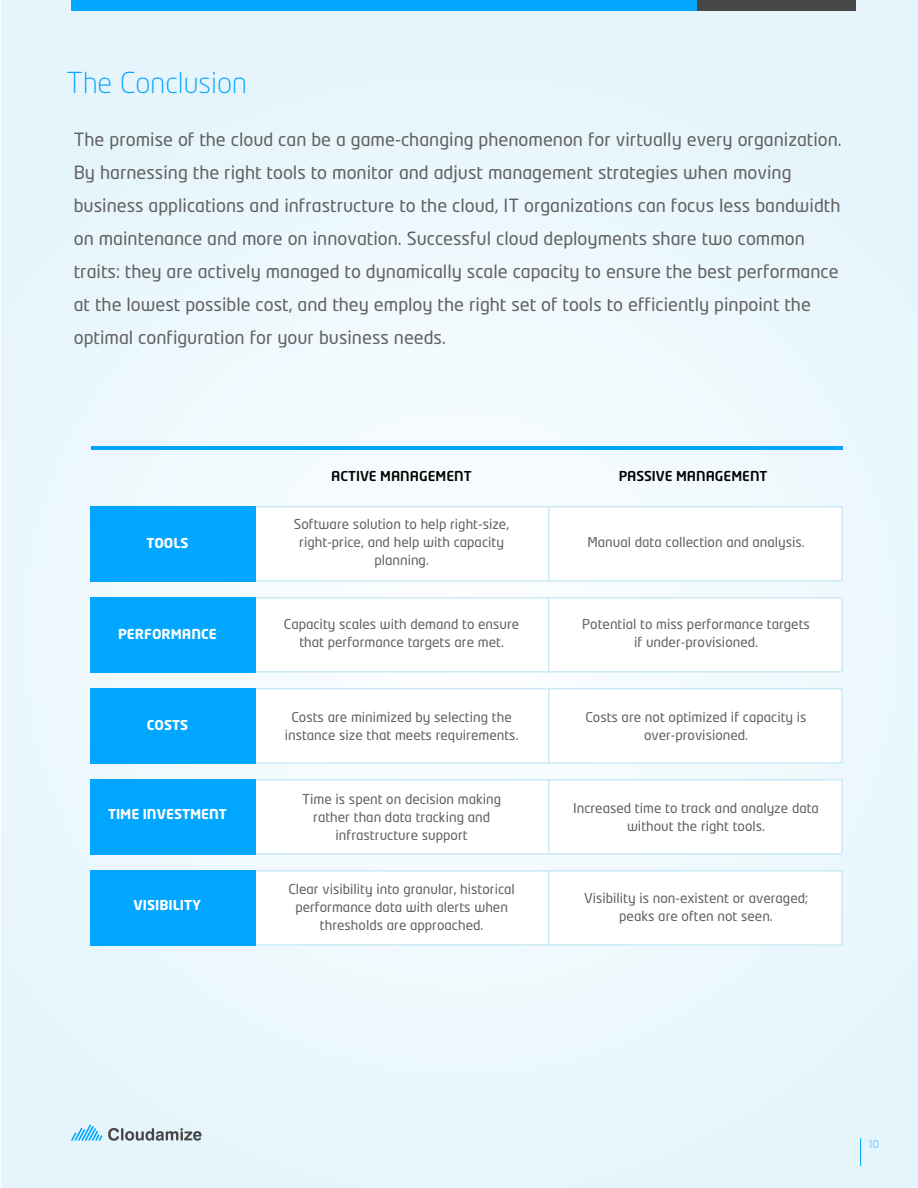
<style>
.page{position:relative;width:918px;height:1188px;background:#fff}
.page>*{position:absolute;margin:0;border:0;box-sizing:border-box;transform-origin:0 0}
.t1{font:300 28.5px "Neo Tech";color:#00a6ff}
.t2{font:18px/33px "Neo Tech";color:#626060}
.t3{font:13.5px/18px "Neo Tech";color:#626060;text-align:center}
.t4{font:700 13.5px "Neo Tech";color:#fff}
.t5{font:500 13.5px "Neo Tech";color:#000}
.t6{font:300 10.5px "Neo Tech";color:#00a6ff}
</style>
<div class="page">
<div style="left:2px;top:0;width:916px;height:1188px;background:#eaf7fc"></div>
<div style="left:71px;top:0;width:767px;height:10px;background:#00a6ff"></div>
<div style="left:697px;top:0;width:158px;height:10px;background:#474747"></div>
<svg style="left:108px;top:1128px;width:94px;height:13px"></svg>
<svg style="left:71px;top:1124px;width:31px;height:17px"></svg>
<svg style="left:860px;top:1138px;width:1px;height:28px"></svg>
<hr style="left:91px;top:446px;width:752px;height:4px;background:#00a6ff">
<div style="left:90px;top:506px;width:753px;height:76px;background:#fff;border:2px solid #caebf5"></div>
<div style="left:90px;top:597px;width:753px;height:76px;background:#fff;border:2px solid #caebf5"></div>
<div style="left:90px;top:506px;width:166px;height:76px;background:#00a6ff"></div>
<div style="left:90px;top:597px;width:166px;height:76px;background:#00a6ff"></div>
<hr style="left:548px;top:506px;width:1px;height:76px;background:#caebf5">
<hr style="left:548px;top:597px;width:1px;height:76px;background:#caebf5">
<div style="left:90px;top:688px;width:753px;height:76px;background:#fff;border:2px solid #caebf5"></div>
<div style="left:90px;top:688px;width:166px;height:76px;background:#00a6ff"></div>
<hr style="left:548px;top:688px;width:1px;height:76px;background:#caebf5">
<div style="left:90px;top:779px;width:753px;height:76px;background:#fff;border:2px solid #caebf5"></div>
<div style="left:90px;top:779px;width:166px;height:76px;background:#00a6ff"></div>
<hr style="left:548px;top:779px;width:1px;height:76px;background:#caebf5">
<div style="left:90px;top:870px;width:753px;height:76px;background:#fff;border:2px solid #caebf5"></div>
<div style="left:90px;top:870px;width:166px;height:76px;background:#00a6ff"></div>
<hr style="left:548px;top:870px;width:1px;height:76px;background:#caebf5">
<h1 class="t1" style="left:67px;top:72px;width:182px">The Conclusion</h1>
<p class="t2" style="left:74px;top:123px;width:770px">The promise of the cloud can be a game-changing phenomenon for virtually every organization.<br>By harnessing the right tools to monitor and adjust management strategies when moving business applications and infrastructure to the cloud, IT organizations can focus less bandwidth on maintenance and more on innovation. Successful cloud deployments share two common traits: they are actively managed to dynamically scale capacity to ensure the best performance at the lowest possible cost, and they employ the right set of tools to efficiently pinpoint the optimal configuration for your business needs.</p>
<p class="t4" style="left:146px;top:537px;width:44px">TOOLS</p>
<p class="t4" style="left:118px;top:628px;width:100px">PERFORMANCE</p>
<p class="t5" style="left:331px;top:471px;width:142px">ACTIVE MANAGEMENT</p>
<p class="t5" style="left:619px;top:471px;width:150px">PASSIVE MANAGEMENT</p>
<p class="t3" style="left:294px;top:516px;width:217px">Software solution to help right-size, right-price, and help with capacity planning.</p>
<p class="t3" style="left:284px;top:616px;width:237px">Capacity scales with demand to ensure that performance targets are met.</p>
<p class="t3" style="left:587px;top:534px;width:219px">Manual data collection and analysis.</p>
<p class="t3" style="left:582px;top:616px;width:229px">Potential to miss performance targets if under-provisioned.</p>
<p class="t4" style="left:147px;top:719px;width:43px">COSTS</p>
<p class="t3" style="left:585px;top:709px;width:223px">Costs are not optimized if capacity is over-provisioned.</p>
<p class="t3" style="left:285px;top:709px;width:235px">Costs are minimized by selecting the instance size that meets requirements.</p>
<p class="t3" style="left:302px;top:791px;width:201px">Time is spent on decision making rather than data tracking and infrastructure support</p>
<p class="t4" style="left:108px;top:809px;width:120px">TIME INVESTMENT</p>
<p class="t3" style="left:573px;top:800px;width:247px">Increased time to track and analyze data without the right tools.</p>
<p class="t3" style="left:288px;top:880px;width:228px">Clear visibility into granular, historical performance data with alerts when thresholds are approached.</p>
<p class="t4" style="left:134px;top:900px;width:69px">VISIBILITY</p>
<p class="t3" style="left:584px;top:889px;width:226px">Visibility is non-existent or averaged; peaks are often not seen.</p>
<p class="t6" style="left:869px;top:1140px;width:12px">10</p>
</div>
